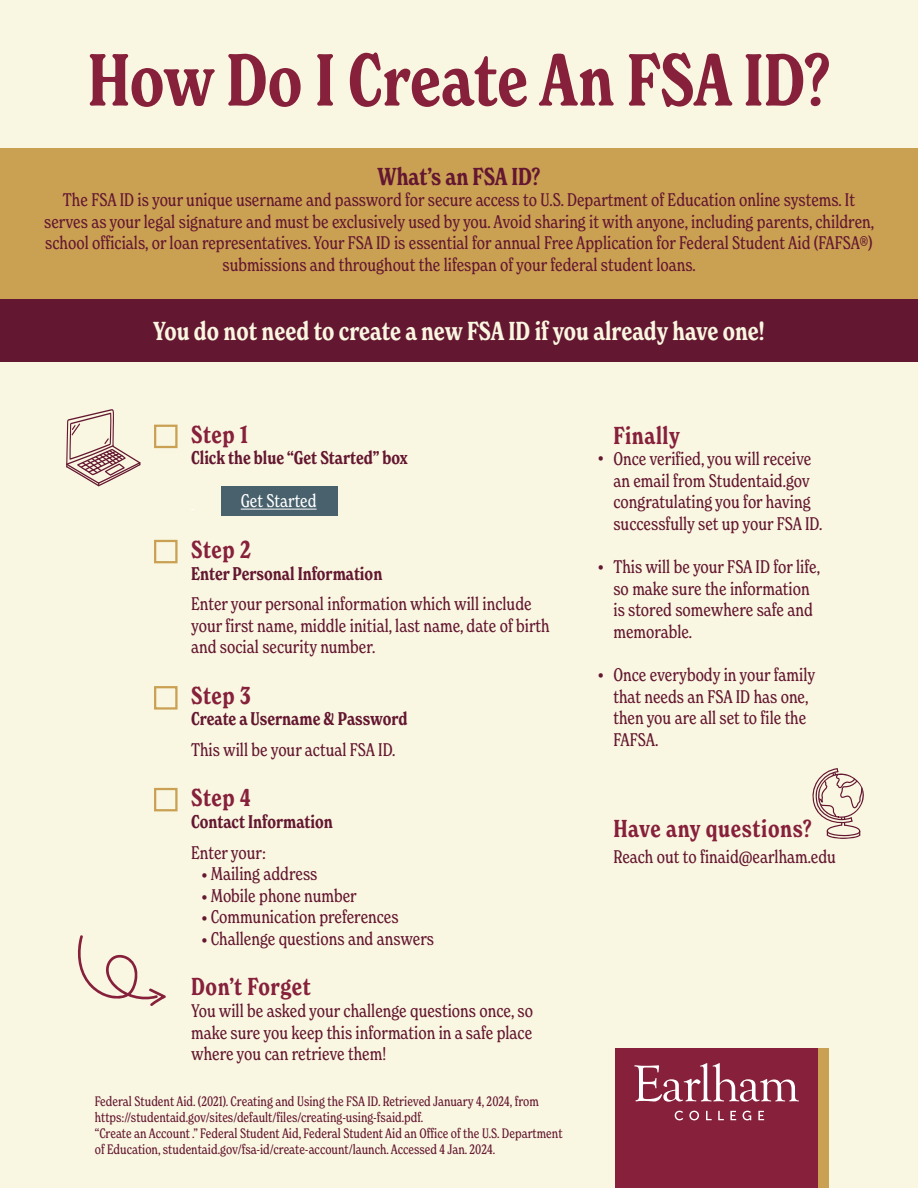
<style>
.page{position:relative;width:918px;height:1188px;background:#f9f6e1}
.page>*{position:absolute;margin:0;border:0;box-sizing:border-box;transform-origin:0 0}
.t1{font:600 condensed 72px "New Spirit";letter-spacing:-.005em;color:#86203b}
.t2{font:600 condensed 25.5px "New Spirit";color:#f9f6e1}
.t3{font:600 condensed 24px "New Spirit";letter-spacing:.025em;color:#86203b}
.t4{font:600 condensed 24px "New Spirit";color:#641730}
.t5{font:condensed 18px/21.6px "New Spirit";color:#641730}
.t6{font:600 condensed 18px "New Spirit";color:#641730}
.t7{font:condensed 18px "New Spirit";color:#fff}
.t8{font:condensed 13.5px "New Spirit";color:#641730}
</style>
<div class="page">
<div style="left:615px;top:1048px;width:203px;height:140px;background:#86203b"></div>
<svg style="left:634px;top:1063px;width:165px;height:39px"></svg>
<svg style="left:675px;top:1111px;width:8px;height:9px"></svg>
<svg style="left:689px;top:1111px;width:10px;height:9px"></svg>
<svg style="left:706px;top:1111px;width:6px;height:9px"></svg>
<svg style="left:718px;top:1111px;width:6px;height:9px"></svg>
<svg style="left:730px;top:1111px;width:6px;height:9px"></svg>
<svg style="left:743px;top:1111px;width:8px;height:9px"></svg>
<svg style="left:758px;top:1111px;width:6px;height:9px"></svg>
<div style="left:818px;top:1048px;width:10px;height:140px;background:#caa053"></div>
<div style="left:0;top:148px;width:918px;height:154px;background:#caa053"></div>
<div style="left:154px;top:425px;width:24px;height:23px;border:2px solid #caa053"></div>
<div style="left:154px;top:540px;width:24px;height:23px;border:2px solid #caa053"></div>
<div style="left:154px;top:686px;width:24px;height:24px;border:2px solid #caa053"></div>
<div style="left:154px;top:788px;width:24px;height:23px;border:2px solid #caa053"></div>
<svg style="left:66px;top:409px;width:75px;height:78px"></svg>
<div style="left:221px;top:486px;width:117px;height:30px;background:#48616c"></div>
<hr style="left:241px;top:509px;width:76px;height:1px;background:#fff">
<svg style="left:812px;top:768px;width:52px;height:71px"></svg>
<svg style="left:77px;top:935px;width:89px;height:71px"></svg>
<div style="left:0;top:299px;width:918px;height:63px;background:#641730"></div>
<p class="t1" style="left:88px;top:36px;width:744px">How Do I Create An FSA ID?</p>
<p class="t4" style="left:377px;top:161px;width:165px">What’s an FSA ID?</p>
<p class="t5" style="left:44px;top:189px;width:832px;text-align:center">The FSA ID is your unique username and password for secure access to U.S. Department of Education online systems. It serves as your legal signature and must be exclusively used by you. Avoid sharing it with anyone, including parents, children, school officials, or loan representatives. Your FSA ID is essential for annual Free Application for Federal Student Aid (FAFSA®) submissions and throughout the lifespan of your federal student loans.</p>
<p class="t2" style="left:153px;top:316px;width:613px">You do not need to create a new FSA ID if you already have one!</p>
<p class="t3" style="left:191px;top:420px;width:58px">Step 1</p>
<p class="t6" style="left:191px;top:447px;width:218px">Click the blue “Get Started” box</p>
<p class="t7" style="left:241px;top:490px;width:77px">Get Started</p>
<p class="t3" style="left:191px;top:535px;width:61px">Step 2</p>
<p class="t6" style="left:191px;top:562px;width:193px">Enter Personal Information</p>
<p class="t5" style="left:191px;top:593px;width:360px">Enter your personal information which will include your first name, middle initial, last name, date of birth and social security number.</p>
<p class="t3" style="left:191px;top:681px;width:61px">Step 3</p>
<p class="t6" style="left:191px;top:708px;width:218px">Create a Username &amp; Password</p>
<p class="t5" style="left:191px;top:739px;width:206px">This will be your actual FSA ID.</p>
<p class="t3" style="left:191px;top:783px;width:61px">Step 4</p>
<p class="t6" style="left:191px;top:811px;width:143px">Contact Information</p>
<p class="t5" style="left:191px;top:841px;width:76px">Enter your:</p>
<p class="t5" style="left:201px;top:863px;width:118px">• Mailing address</p>
<p class="t5" style="left:201px;top:884px;width:157px">• Mobile phone number</p>
<p class="t5" style="left:201px;top:906px;width:199px">• Communication preferences</p>
<p class="t5" style="left:201px;top:928px;width:234px">• Challenge questions and answers</p>
<p class="t3" style="left:191px;top:972px;width:121px">Don’t Forget</p>
<p class="t5" style="left:191px;top:1000px;width:343px;text-align:justify">You will be asked your challenge questions once, so make sure you keep this information in a safe place where you can retrieve them!</p>
<p class="t8" style="left:95px;top:1093px;width:446px">Federal Student Aid. (2021). Creating and Using the FSA ID. Retrieved January 4, 2024, from</p>
<p class="t8" style="left:95px;top:1109px;width:330px">https://studentaid.gov/sites/default/files/creating-using-fsaid.pdf.</p>
<p class="t8" style="left:95px;top:1125px;width:469px">“Create an Account .” Federal Student Aid, Federal Student Aid an Office of the U.S. Department</p>
<p class="t8" style="left:95px;top:1141px;width:402px">of Education, studentaid.gov/fsa-id/create-account/launch. Accessed 4 Jan. 2024.</p>
<p class="t5" style="left:598px;top:446px;width:8px">•</p>
<p class="t5" style="left:598px;top:555px;width:8px">•</p>
<p class="t5" style="left:598px;top:662px;width:8px">•</p>
<p class="t3" style="left:613px;top:420px;width:68px">Finally</p>
<p class="t5" style="left:613px;top:448px;width:210px">Once verified, you will receive an email from Studentaid.gov congratulating you for having successfully set up your FSA ID.</p>
<p class="t5" style="left:613px;top:556px;width:208px">This will be your FSA ID for life, so make sure the information is stored somewhere safe and memorable.</p>
<p class="t5" style="left:613px;top:664px;width:203px">Once everybody in your family that needs an FSA ID has one, then you are all set to file the<br>FAFSA.</p>
<p class="t3" style="left:613px;top:814px;width:200px">Have any questions?</p>
<p class="t5" style="left:613px;top:845px;width:224px">Reach out to finaid@earlham.edu</p>
</div>
